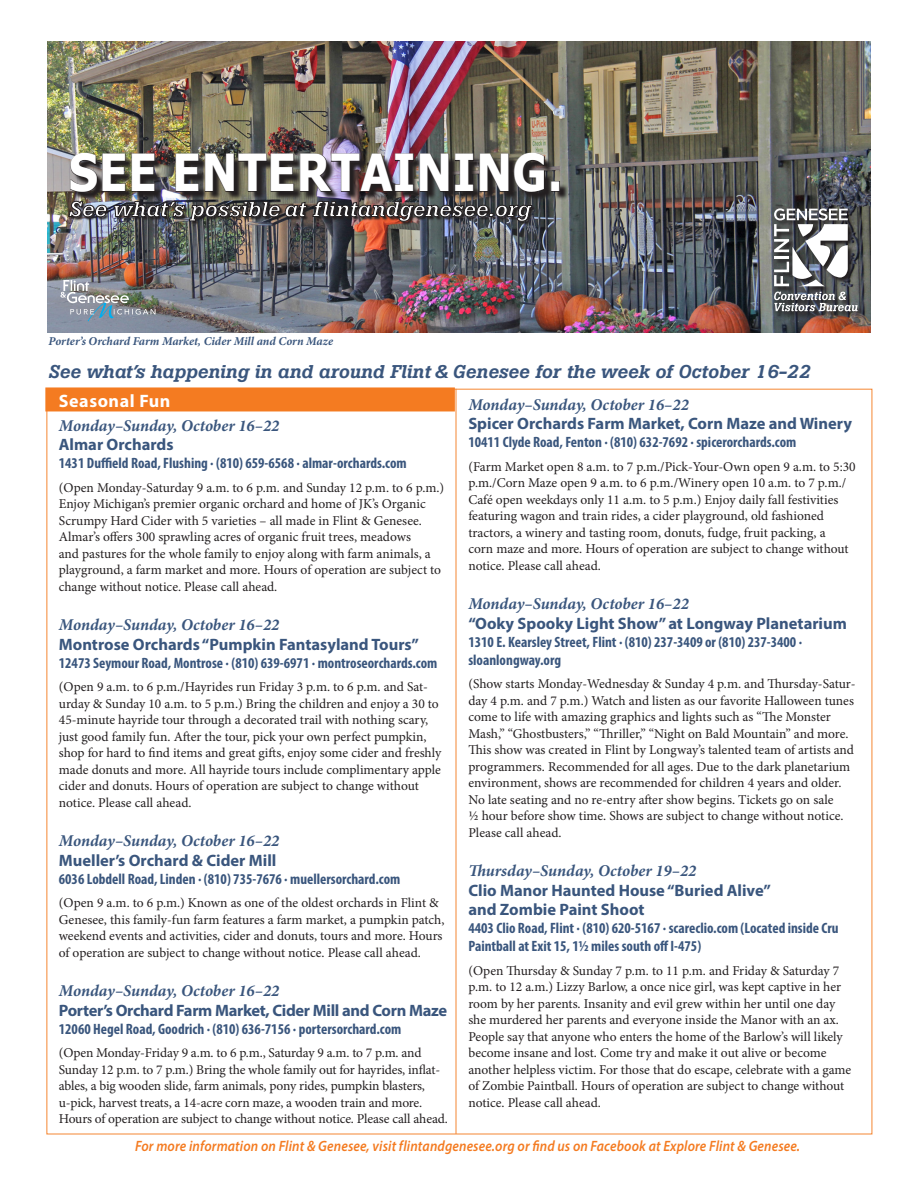
<style>
.page{position:relative;width:918px;height:1188px;background:#fff}
.page>*{position:absolute;margin:0;border:0;box-sizing:border-box;transform-origin:0 0}
.description{font:700 51px "Tahoma";letter-spacing:.025em;color:#fff;scale:.9 1}
.t1{font:italic 500 18.3px "Boton Pro";color:#3a567d;scale:1.06 1}
.categories{font:700 18px "Myriad Pro";letter-spacing:.03em;color:#fff}
.Location{font:700 16.5px "Myriad Pro";color:#3a567d}
.date{font:italic 700 16.5px "Minion Pro";letter-spacing:-.005em;color:#3a567d}
.Location-2{font:700 16.5px "Myriad Pro";letter-spacing:-.02em;color:#3a567d}
.phone___web{font:700 condensed 15px/18px "Myriad Pro";color:#3a567d}
.t2{font:italic 600 15px "Myriad Pro";letter-spacing:.01em;color:#f47b21;scale:.9 1}
.description-2{font:13.5px/16.5px "Minion Pro";letter-spacing:-.005em;color:#231f20}
.date-2{font:italic 700 12px "Minion Pro";letter-spacing:-.005em;color:#3a567d}
</style>
<div class="page">
<hr style="left:456px;top:389px;width:1px;height:745px;background:#f58632">
<div style="left:45px;top:387px;width:410px;height:24px;background:#f47b21"></div>
<img style="left:47px;top:42px;width:823px;height:291px">
<svg style="left:774px;top:208px;width:90px;height:110px;background:#494a4b"></svg>
<svg style="left:774px;top:292px;width:84px;height:19px"></svg>
<svg style="left:774px;top:208px;width:74px;height:78px"></svg>
<img style="left:60px;top:280px;width:95px;height:41px">
<img style="left:72px;top:156px;width:497px;height:45px">
<svg style="left:70px;top:153px;width:55px;height:39px;background:#5b5852"></svg>
<svg style="left:132px;top:154px;width:23px;height:38px"></svg>
<svg style="left:176px;top:154px;width:23px;height:38px"></svg>
<svg style="left:205px;top:154px;width:89px;height:38px;background:#4d4840"></svg>
<img style="left:300px;top:154px;width:114px;height:38px">
<svg style="left:420px;top:154px;width:29px;height:38px"></svg>
<svg style="left:455px;top:154px;width:19px;height:38px"></svg>
<svg style="left:480px;top:153px;width:65px;height:39px;background:#44403c"></svg>
<div style="left:551px;top:181px;width:9px;height:10px;border:1px solid #231f20"></div>
<img style="left:70px;top:201px;width:466px;height:24px">
<svg style="left:69px;top:201px;width:38px;height:16px"></svg>
<img style="left:114px;top:201px;width:193px;height:20px">
<svg style="left:313px;top:201px;width:219px;height:20px;background:#625d5e"></svg>
<p class="description" style="left:69px;top:137px;width:550px">SEE ENTERTAINING.</p>
<p class="date-2" style="left:49px;top:333px;width:286px">Porter’s Orchard Farm Market, Cider Mill and Corn Maze</p>
<p class="t1" style="left:49px;top:360px;width:720px">See what’s happening in and around Flint &amp; Genesee for the week of October 16-22</p>
<p class="categories" style="left:59px;top:389px;width:113px">Seasonal Fun</p>
<p class="date" style="left:59px;top:414px;width:222px">Monday–Sunday, October 16–22</p>
<p class="Location" style="left:59px;top:434px;width:116px">Almar Orchards</p>
<p class="phone___web" style="left:59px;top:454px;width:349px">1431 Duffield Road, Flushing · (810) 659-6568 · almar-orchards.com</p>
<p class="description-2" style="left:59px;top:479px;width:387px">(Open Monday-Saturday 9 a.m. to 6 p.m. and Sunday 12 p.m. to 6 p.m.)<br>Enjoy Michigan’s premier organic orchard and home of JK’s Organic Scrumpy Hard Cider with 5 varieties – all made in Flint &amp; Genesee.<br>Almar’s offers 300 sprawling acres of organic fruit trees, meadows<br>and pastures for the whole family to enjoy along with farm animals, a playground, a farm market and more. Hours of operation are subject to change without notice. Please call ahead.</p>
<p class="date" style="left:59px;top:613px;width:222px">Monday–Sunday, October 16–22</p>
<p class="Location" style="left:59px;top:634px;width:362px">Montrose Orchards “Pumpkin Fantasyland Tours”</p>
<p class="phone___web" style="left:59px;top:654px;width:380px">12473 Seymour Road, Montrose · (810) 639-6971 · montroseorchards.com</p>
<p class="description-2" style="left:59px;top:679px;width:384px">(Open 9 a.m. to 6 p.m./Hayrides run Friday 3 p.m. to 6 p.m. and Sat&shy;urday &amp; Sunday 10 a.m. to 5 p.m.) Bring the children and enjoy a 30 to 45-minute hayride tour through a decorated trail with nothing scary, just good family fun. After the tour, pick your own perfect pumpkin, shop for hard to find items and great gifts, enjoy some cider and freshly made donuts and more. All hayride tours include complimentary apple cider and donuts. Hours of operation are subject to change without notice. Please call ahead.</p>
<p class="date" style="left:59px;top:829px;width:222px">Monday–Sunday, October 16–22</p>
<p class="Location" style="left:59px;top:850px;width:219px">Mueller’s Orchard &amp; Cider Mill</p>
<p class="phone___web" style="left:59px;top:870px;width:343px">6036 Lobdell Road, Linden · (810) 735-7676 · muellersorchard.com</p>
<p class="description-2" style="left:59px;top:895px;width:387px">(Open 9 a.m. to 6 p.m.) Known as one of the oldest orchards in Flint &amp; Genesee, this family-fun farm features a farm market, a pumpkin patch, weekend events and activities, cider and donuts, tours and more. Hours of operation are subject to change without notice. Please call ahead.</p>
<p class="date" style="left:59px;top:979px;width:222px">Monday–Sunday, October 16–22</p>
<p class="Location-2" style="left:59px;top:1000px;width:390px">Porter’s Orchard Farm Market, Cider Mill and Corn Maze</p>
<p class="phone___web" style="left:59px;top:1020px;width:344px">12060 Hegel Road, Goodrich · (810) 636-7156 · portersorchard.com</p>
<p class="description-2" style="left:59px;top:1045px;width:390px">(Open Monday-Friday 9 a.m. to 6 p.m., Saturday 9 a.m. to 7 p.m. and Sunday 12 p.m. to 7 p.m.) Bring the whole family out for hayrides, inflat&shy;ables, a big wooden slide, farm animals, pony rides, pumpkin blasters, u-pick, harvest treats, a 14-acre corn maze, a wooden train and more.<br>Hours of operation are subject to change without notice. Please call ahead.</p>
<p class="date" style="left:468px;top:393px;width:222px">Monday–Sunday, October 16–22</p>
<p class="Location" style="left:468px;top:413px;width:385px">Spicer Orchards Farm Market, Corn Maze and Winery</p>
<p class="phone___web" style="left:468px;top:433px;width:330px">10411 Clyde Road, Fenton · (810) 632-7692 · spicerorchards.com</p>
<p class="description-2" style="left:468px;top:458px;width:389px">(Farm Market open 8 a.m. to 7 p.m./Pick-Your-Own open 9 a.m. to 5:30 p.m./Corn Maze open 9 a.m. to 6 p.m./Winery open 10 a.m. to 7 p.m./ Café open weekdays only 11 a.m. to 5 p.m.) Enjoy daily fall festivities featuring wagon and train rides, a cider playground, old fashioned tractors, a winery and tasting room, donuts, fudge, fruit packing, a<br>corn maze and more. Hours of operation are subject to change without notice. Please call ahead.</p>
<p class="date" style="left:468px;top:592px;width:222px">Monday–Sunday, October 16–22</p>
<p class="Location" style="left:468px;top:613px;width:380px">“Ooky Spooky Light Show” at Longway Planetarium</p>
<p class="phone___web" style="left:468px;top:633px;width:335px">1310 E. Kearsley Street, Flint · (810) 237-3409 or (810) 237-3400 ·</p>
<p class="phone___web" style="left:468px;top:651px;width:94px">sloanlongway.org</p>
<p class="description-2" style="left:468px;top:676px;width:389px">(Show starts Monday-Wednesday &amp; Sunday 4 p.m. and Thursday-Satur&shy;day 4 p.m. and 7 p.m.) Watch and listen as our favorite Halloween tunes come to life with amazing graphics and lights such as “The Monster Mash,” “Ghostbusters,” “Thriller,” “Night on Bald Mountain” and more.<br>This show was created in Flint by Longway’s talented team of artists and programmers. Recommended for all ages. Due to the dark planetarium environment, shows are recommended for children 4 years and older.<br>No late seating and no re-entry after show begins. Tickets go on sale<br>½ hour before show time. Shows are subject to change without notice.<br>Please call ahead.</p>
<p class="date" style="left:468px;top:859px;width:230px">Thursday–Sunday, October 19–22</p>
<p class="Location" style="left:468px;top:880px;width:304px">Clio Manor Haunted House “Buried Alive”</p>
<p class="Location" style="left:468px;top:899px;width:178px">and Zombie Paint Shoot</p>
<p class="phone___web" style="left:468px;top:919px;width:372px">4403 Clio Road, Flint · (810) 620-5167 · scareclio.com (Located inside Cru<br>Paintball at Exit 15, 1½ miles south off I-475)</p>
<p class="description-2" style="left:468px;top:962px;width:384px">(Open Thursday &amp; Sunday 7 p.m. to 11 p.m. and Friday &amp; Saturday 7 p.m. to 12 a.m.) Lizzy Barlow, a once nice girl, was kept captive in her room by her parents. Insanity and evil grew within her until one day she murdered her parents and everyone inside the Manor with an ax.<br>People say that anyone who enters the home of the Barlow’s will likely become insane and lost. Come try and make it out alive or become another helpless victim. For those that do escape, celebrate with a game of Zombie Paintball. Hours of operation are subject to change without notice. Please call ahead.</p>
<p class="t2" style="left:135px;top:1136px;width:741px">For more information on Flint &amp; Genesee, visit flintandgenesee.org or find us on Facebook at Explore Flint &amp; Genesee.</p>
</div>
